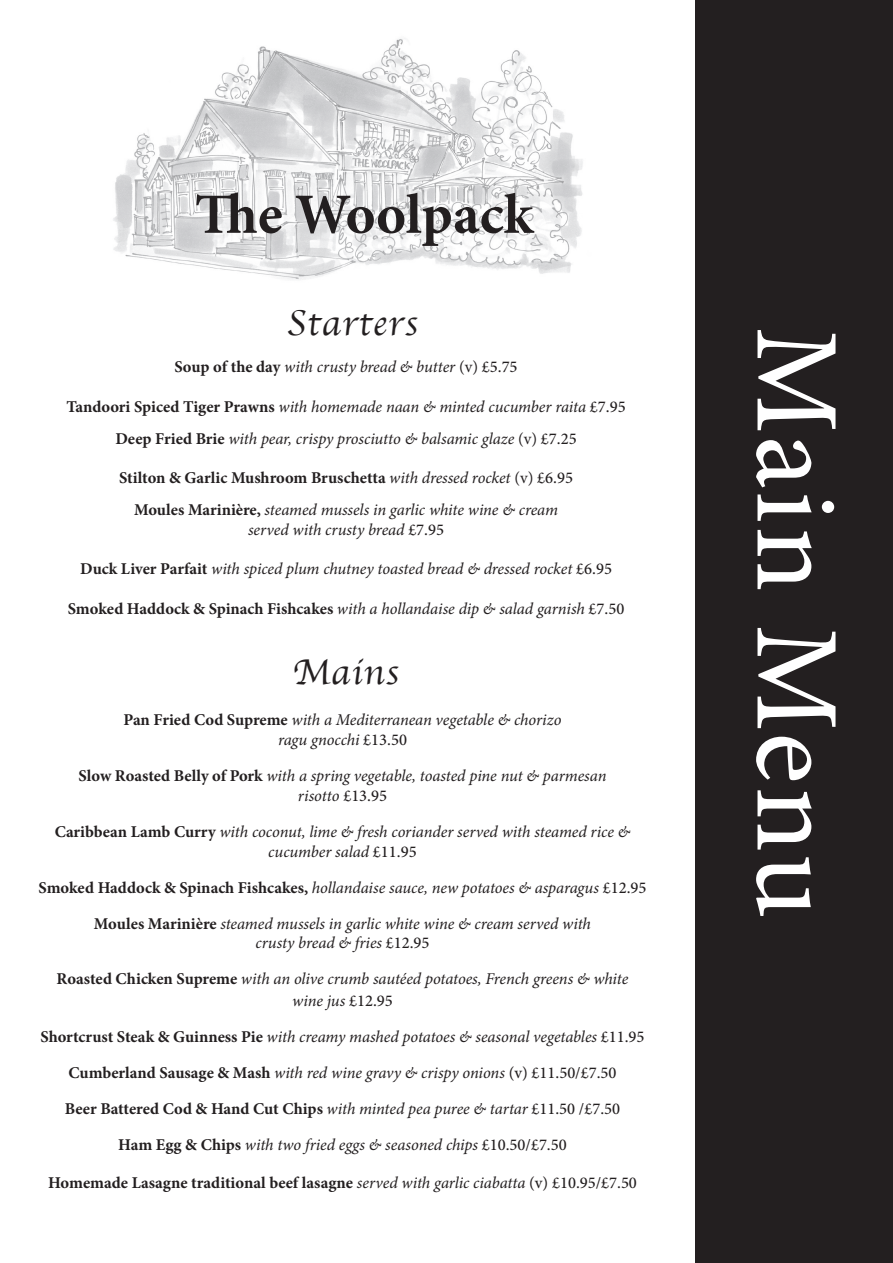
<style>
.page{position:relative;width:893px;height:1263px;background:#fff}
.page>*{position:absolute;margin:0;border:0;box-sizing:border-box;transform-origin:0 0}
.t1{font:120px "Minion Pro";letter-spacing:.015em;color:#fff}
.t2{font:700 57px "Minion Pro";color:#231f20}
.t3{font:37.5px "Apple Chancery";letter-spacing:.03em;color:#231f20}
.Paragraph_Style_1{font:italic 16.5px "Minion Pro";letter-spacing:-.005em;color:#231f20}
.Paragraph_Style_1-2{font:700 16.5px "Minion Pro";color:#231f20}
.s1{font-weight:700;font-style:normal}
.s2{font-style:normal}
.s3{font-weight:500;font-style:normal}
.s4{font-weight:400;font-style:italic}
.s5{font-weight:400}
.s6{font-weight:500}
</style>
<div class="page">
<div style="left:695px;top:0;width:198px;height:1263px;background:#231f20"></div>
<img style="left:113px;top:38px;width:470px;height:242px">
<p class="t2" style="left:195px;top:174px;width:340px">The Woolpack</p>
<p class="t3" style="left:286px;top:293px;width:133px">Starters</p>
<p class="Paragraph_Style_1" style="left:174px;top:356px;width:345px"><span class="s1">Soup of the day</span> with crusty bread &amp; butter <span class="s2">(v)</span> <span class="s3">£5.75</span></p>
<p class="Paragraph_Style_1" style="left:66px;top:395px;width:561px"><span class="s1">Tandoori Spiced Tiger Prawns</span> with homemade naan &amp; minted cucumber raita <span class="s3">£7.95</span></p>
<p class="Paragraph_Style_1" style="left:115px;top:427px;width:463px"><span class="s1">Deep Fried Brie</span> with pear, crispy prosciutto &amp; balsamic glaze <span class="s2">(v)</span> <span class="s3">£7.25</span></p>
<p class="Paragraph_Style_1-2" style="left:119px;top:466px;width:455px">Stilton &amp; Garlic Mushroom Bruschetta <span class="s4">with dressed rocket</span> <span class="s5">(v)</span> <span class="s6">£6.95</span></p>
<p class="Paragraph_Style_1" style="left:134px;top:498px;width:425px"><span class="s1">Moules Marinière,</span> steamed mussels in garlic white wine &amp; cream</p>
<p class="Paragraph_Style_1" style="left:248px;top:518px;width:198px">served with crusty bread <span class="s3">£7.95</span></p>
<p class="Paragraph_Style_1" style="left:80px;top:558px;width:533px"><span class="s1">Duck Liver Parfait</span> with spiced plum chutney toasted bread &amp; dressed rocket <span class="s3">£6.95</span></p>
<p class="Paragraph_Style_1" style="left:68px;top:597px;width:558px"><span class="s1">Smoked Haddock &amp; Spinach Fishcakes</span> with a hollandaise dip &amp; salad garnish <span class="s3">£7.50</span></p>
<p class="t3" style="left:292px;top:642px;width:108px">Mains</p>
<p class="Paragraph_Style_1" style="left:124px;top:709px;width:439px"><span class="s1">Pan Fried Cod Supreme</span> with a Mediterranean vegetable &amp; chorizo</p>
<p class="Paragraph_Style_1" style="left:278px;top:728px;width:130px">ragu gnocchi <span class="s3">£13.50</span></p>
<p class="Paragraph_Style_1" style="left:79px;top:764px;width:529px"><span class="s1">Slow Roasted Belly of Pork</span> with a spring vegetable, toasted pine nut &amp; parmesan</p>
<p class="Paragraph_Style_1" style="left:298px;top:784px;width:91px">risotto <span class="s3">£13.95</span></p>
<p class="Paragraph_Style_1" style="left:55px;top:820px;width:577px"><span class="s1">Caribbean Lamb Curry</span> with coconut, lime &amp; fresh coriander served with steamed rice &amp;</p>
<p class="Paragraph_Style_1" style="left:268px;top:840px;width:150px">cucumber salad <span class="s3">£11.95</span></p>
<p class="Paragraph_Style_1" style="left:39px;top:876px;width:609px"><span class="s1">Smoked Haddock &amp; Spinach Fishcakes,</span> hollandaise sauce, new potatoes &amp; asparagus <span class="s3">£12.95</span></p>
<p class="Paragraph_Style_1" style="left:94px;top:912px;width:499px"><span class="s1">Moules Marinière</span> steamed mussels in garlic white wine &amp; cream served with</p>
<p class="Paragraph_Style_1" style="left:255px;top:932px;width:176px">crusty bread &amp; fries <span class="s3">£12.95</span></p>
<p class="Paragraph_Style_1" style="left:57px;top:968px;width:573px"><span class="s1">Roasted Chicken Supreme</span> with an olive crumb sautéed potatoes, French greens &amp; white</p>
<p class="Paragraph_Style_1" style="left:292px;top:989px;width:102px">wine jus <span class="s3">£12.95</span></p>
<p class="Paragraph_Style_1" style="left:40px;top:1025px;width:605px"><span class="s1">Shortcrust Steak &amp; Guinness Pie</span> with creamy mashed potatoes &amp; seasonal vegetables <span class="s3">£11.95</span></p>
<p class="Paragraph_Style_1" style="left:69px;top:1061px;width:549px"><span class="s1">Cumberland Sausage &amp; Mash</span> with red wine gravy &amp; crispy onions <span class="s3">(v) £11.50/£7.50</span></p>
<p class="Paragraph_Style_1-2" style="left:65px;top:1097px;width:557px">Beer Battered Cod &amp; Hand Cut Chips <span class="s4">with minted pea puree &amp; tartar</span> <span class="s6">£11.50 /£7.50</span></p>
<p class="Paragraph_Style_1" style="left:118px;top:1133px;width:450px"><span class="s1">Ham Egg &amp; Chips</span> with two fried eggs &amp; seasoned chips <span class="s3">£10.50/£7.50</span></p>
<p class="Paragraph_Style_1-2" style="left:48px;top:1171px;width:590px">Homemade Lasagne traditional beef lasagne <span class="s4">served with garlic ciabatta</span> <span class="s6">(v) £10.95/£7.50</span></p>
<p class="t1" style="left:876px;top:327px;width:592px;rotate:90deg">Main Menu</p>
</div>
